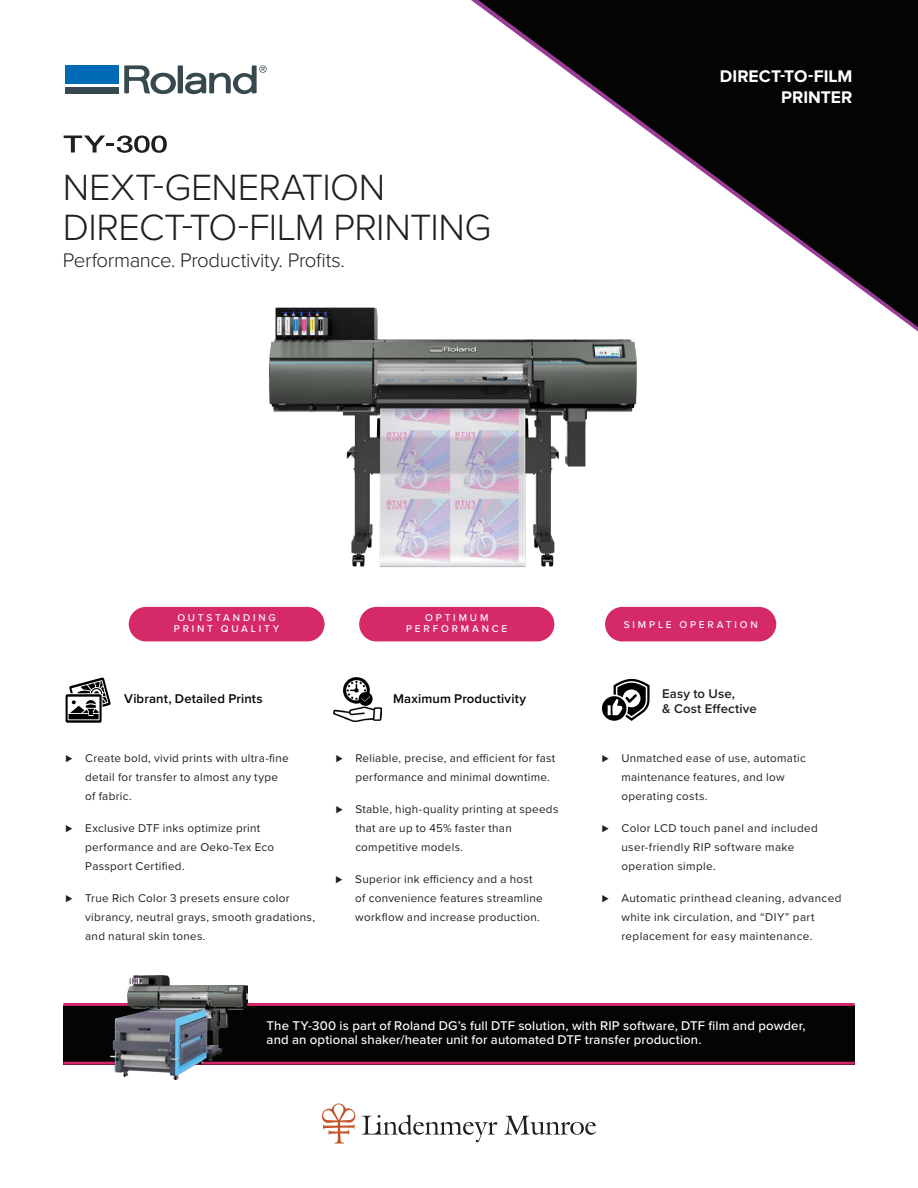
<style>
.page{position:relative;width:918px;height:1188px;background:#fff}
.page>*{position:absolute;margin:0;border:0;box-sizing:border-box;transform-origin:0 0}
.t1{font:300 37.95px/40.8px "Proxima Nova";letter-spacing:-.015em;color:#231f20}
.t2{font:300 20.4px "Proxima Nova";letter-spacing:-.02em;color:#231f20}
.t3{font:700 17.55px/20.4px "Proxima Nova";letter-spacing:.005em;color:#fff;text-align:right}
.t4{font:500 13.05px/14.5px "Proxima Nova";letter-spacing:.01em;color:#fff}
.t5{font:600 13.05px "Proxima Nova";letter-spacing:.01em;color:#040503}
.t6{font:600 13.05px/15.8px "Proxima Nova";letter-spacing:.01em;color:#231f20}
.t7{font:11.7px/18.9px "Proxima Nova";letter-spacing:.025em;color:#231f20}
.t8{font:500 10.2px/11.7px "Proxima Nova";letter-spacing:.275em;color:#fff;text-align:center}
</style>
<div class="page">
<svg style="left:478px;top:0;width:440px;height:327px;fill:#040503"></svg>
<img style="left:269px;top:296px;width:390px;height:271px">
<div style="left:63px;top:1005px;width:792px;height:59px;background:#040503"></div>
<hr style="left:63px;top:1003px;width:792px;height:3px;background:#d62469">
<hr style="left:63px;top:1062px;width:792px;height:3px;background:#d62469">
<svg style="left:64px;top:136px;width:103px;height:17px"></svg>
<div style="left:129px;top:607px;width:196px;height:34px;background:#d52968;border-radius:17px"></div>
<div style="left:359px;top:607px;width:195px;height:34px;background:#d52968;border-radius:17px"></div>
<div style="left:605px;top:607px;width:171px;height:34px;background:#d52968;border-radius:17px"></div>
<div style="left:178px;top:65px;width:5px;height:28px;background:#37494e"></div>
<svg style="left:124px;top:65px;width:52px;height:29px"></svg>
<div style="left:66px;top:87px;width:53px;height:6px;background:#37494e"></div>
<div style="left:66px;top:65px;width:53px;height:19px;background:#006cb7"></div>
<svg style="left:185px;top:65px;width:82px;height:30px"></svg>
<svg style="left:602px;top:678px;width:48px;height:43px"></svg>
<svg style="left:66px;top:678px;width:45px;height:45px"></svg>
<img style="left:334px;top:678px;width:47px;height:44px">
<img style="left:111px;top:976px;width:137px;height:103px">
<svg style="left:322px;top:1103px;width:33px;height:41px"></svg>
<svg style="left:362px;top:1115px;width:135px;height:27px"></svg>
<svg style="left:504px;top:1116px;width:92px;height:19px"></svg>
<p class="t1" style="left:63px;top:165px;width:430px">NEXT-GENERATION<br>DIRECT-TO-FILM PRINTING</p>
<p class="t2" style="left:63px;top:245px;width:284px">Performance. Productivity. Profits.</p>
<p class="t3" style="left:720px;top:67px;width:134px">DIRECT-TO-FILM<br>PRINTER</p>
<p class="t8" style="left:174px;top:612px;width:107px">OUTSTANDING<br>PRINT QUALITY</p>
<p class="t8" style="left:406px;top:612px;width:103px">OPTIMUM<br>PERFORMANCE</p>
<p class="t8" style="left:624px;top:619px;width:135px">SIMPLE OPERATION</p>
<p class="t5" style="left:124px;top:689px;width:140px">Vibrant, Detailed Prints</p>
<p class="t5" style="left:393px;top:689px;width:134px">Maximum Productivity</p>
<p class="t7" style="left:85px;top:748px;width:205px;text-indent:-20px">⊲ Create bold, vivid prints with ultra-fine detail for transfer to almost any type of fabric.</p>
<p class="t7" style="left:85px;top:818px;width:190px;text-indent:-20px">⊲ Exclusive DTF inks optimize print performance and are Oeko-Tex Eco<br>Passport Certified.</p>
<p class="t7" style="left:85px;top:888px;width:231px;text-indent:-20px">⊲ True Rich Color 3 presets ensure color vibrancy, neutral grays, smooth gradations, and natural skin tones.</p>
<p class="t7" style="left:355px;top:748px;width:202px;text-indent:-20px">⊲ Reliable, precise, and efficient for fast performance and minimal downtime.</p>
<p class="t7" style="left:355px;top:799px;width:205px;text-indent:-20px">⊲ Stable, high-quality printing at speeds that are up to 45% faster than competitive models.</p>
<p class="t7" style="left:355px;top:869px;width:189px;text-indent:-20px">⊲ Superior ink efficiency and a host of convenience features streamline workflow and increase production.</p>
<p class="t6" style="left:662px;top:685px;width:96px">Easy to Use,<br>&amp; Cost Effective</p>
<p class="t7" style="left:621px;top:748px;width:186px;text-indent:-20px">⊲ Unmatched ease of use, automatic maintenance features, and low operating costs.</p>
<p class="t7" style="left:621px;top:818px;width:198px;text-indent:-20px">⊲ Color LCD touch panel and included user-friendly RIP software make operation simple.</p>
<p class="t7" style="left:621px;top:888px;width:222px;text-indent:-20px">⊲ Automatic printhead cleaning, advanced white ink circulation, and “DIY” part replacement for easy maintenance.</p>
<p class="t4" style="left:267px;top:1018px;width:541px">The TY-300 is part of Roland DG’s full DTF solution, with RIP software, DTF film and powder, and an optional shaker/heater unit for automated DTF transfer production.</p>
</div>
